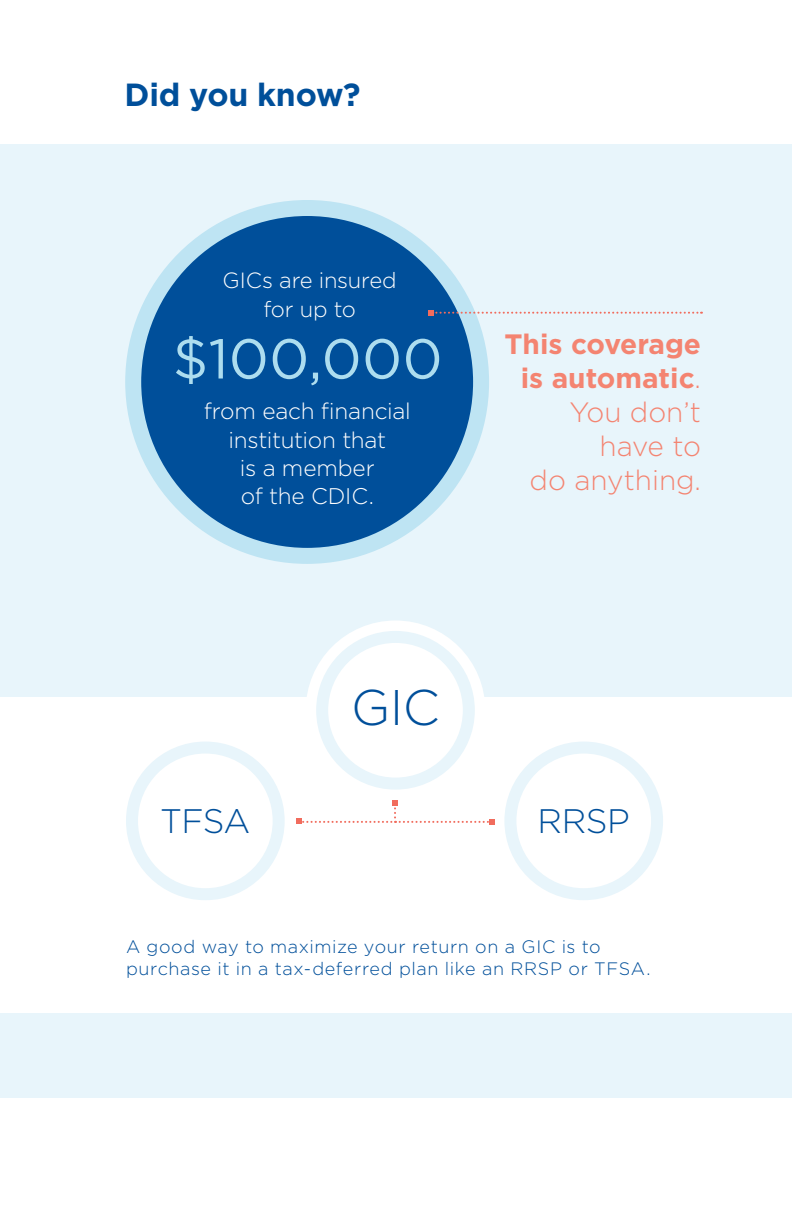
<style>
.page{position:relative;width:792px;height:1224px;background:#fff}
.page>*{position:absolute;margin:0;border:0;box-sizing:border-box;transform-origin:0 0}
.t1{font:56px "Gotham";letter-spacing:.01em;color:#adddef}
.t2{font:300 50px "Gotham";color:#004f9a}
.t3{font:300 34px "Gotham";letter-spacing:-.015em;color:#004f9a}
.t4{font:700 32px "Gotham";letter-spacing:-.01em;color:#004f9a}
.t5{font:300 28px/34px "Gotham";color:#f48471;text-align:right}
.t6{font:300 22.6px/28.2px "Gotham";letter-spacing:-.01em;color:#fff;text-align:center}
.t7{font:300 22px/28.2px "Gotham";letter-spacing:-.01em;color:#fff;text-align:center}
.t8{font:300 18px/22px "Gotham";letter-spacing:.035em;color:#004f9a}
.s1{font-weight:700}
</style>
<div class="page">
<div style="left:0;top:144px;width:792px;height:954px;background:#e8f5fb"></div>
<svg style="left:306px;top:621px;width:179px;height:179px;fill:#fff"></svg>
<div style="left:133px;top:208px;width:348px;height:348px;background:#004f9a;border-radius:50%"></div>
<div style="left:125px;top:200px;width:364px;height:364px;border:16px solid #bee4f3;border-radius:50%"></div>
<div style="left:0;top:697px;width:792px;height:315px;background:#fff"></div>
<svg style="left:429px;top:310px;width:273px;height:5px"></svg>
<div style="left:322px;top:637px;width:147px;height:147px;background:#fff;border-radius:50%"></div>
<div style="left:316px;top:631px;width:159px;height:159px;border:12px solid #e8f5fb;border-radius:50%"></div>
<div style="left:126px;top:742px;width:159px;height:158px;border:12px solid #e8f5fb;border-radius:50%"></div>
<div style="left:504px;top:742px;width:159px;height:158px;border:12px solid #e8f5fb;border-radius:50%"></div>
<svg style="left:296px;top:801px;width:199px;height:23px"></svg>
<h3 class="t4" style="left:125px;top:74px;width:238px">Did you know?</h3>
<p class="t7" style="left:222px;top:266px;width:176px">GICs are insured for up to</p>
<h1 class="t1" style="left:173px;top:323px;width:271px">$100,000</h1>
<p class="t6" style="left:204px;top:397px;width:209px">from each financial institution that<br>is a member<br>of the CDIC.</p>
<h3 class="t5" style="left:505px;top:326px;width:198px"><span class="s1">This coverage is automatic</span>.<br>You don’t have to<br>do anything.</h3>
<h2 class="t2" style="left:351px;top:675px;width:90px">GIC</h2>
<h3 class="t3" style="left:160px;top:800px;width:92px">TFSA</h3>
<h3 class="t3" style="left:538px;top:800px;width:94px">RRSP</h3>
<p class="t8" style="left:126px;top:935px;width:526px">A good way to maximize your return on a GIC is to purchase it in a tax-deferred plan like an RRSP or TFSA.</p>
</div>
